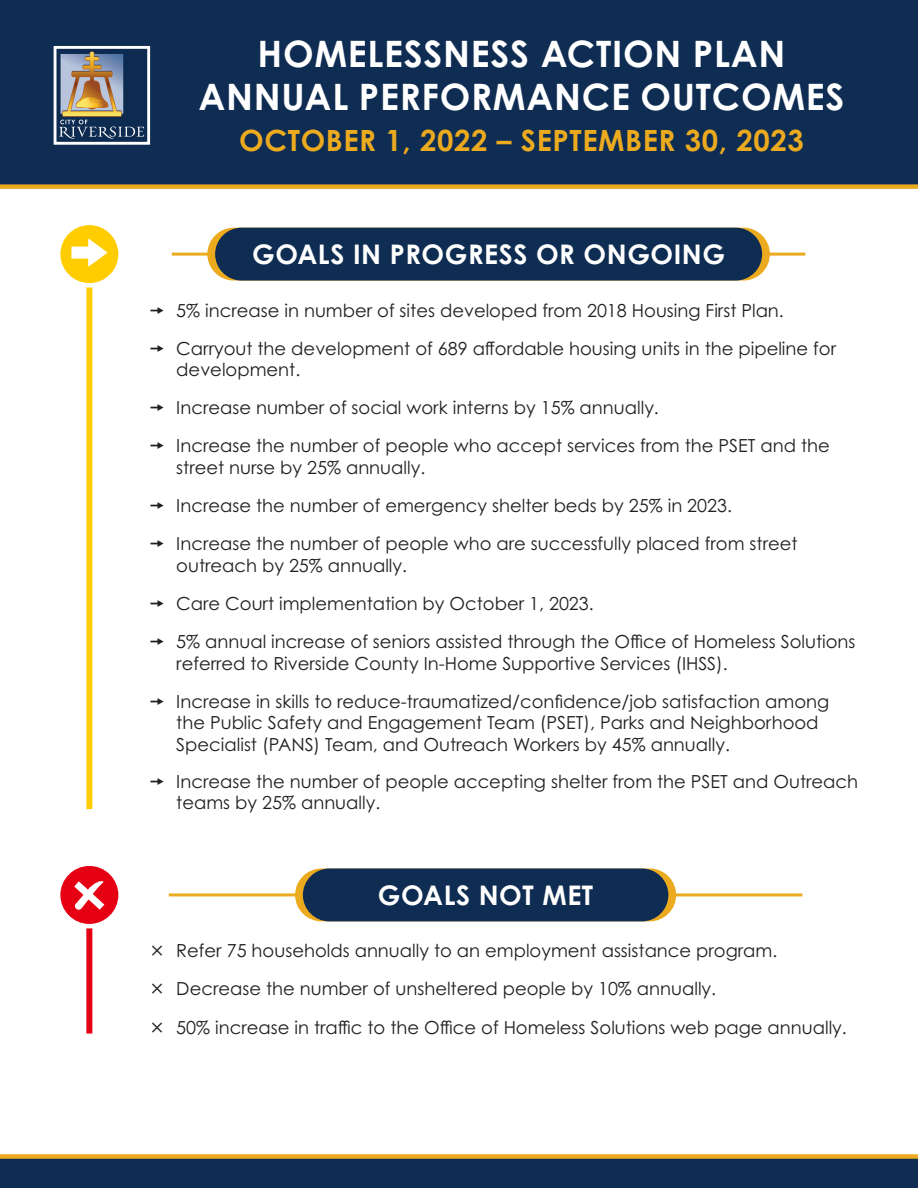
<style>
.page{position:relative;width:918px;height:1188px;background:#fff}
.page>*{position:absolute;margin:0;border:0;box-sizing:border-box;transform-origin:0 0}
.t1{font:700 36.45px/42.8px "Century Gothic Pro";letter-spacing:.02em;color:#fff;text-align:center}
.t2{font:700 29.25px "Century Gothic Pro";letter-spacing:.02em;color:#ecaa1f}
.t3{font:700 27px "Century Gothic Pro";letter-spacing:.02em;color:#fff}
.t4{font:18px/21.6px "Century Gothic Pro";color:#231f20}
</style>
<div class="page">
<div style="left:86px;top:252px;width:6px;height:557px;background:#fc0"></div>
<svg style="left:58px;top:223px;width:63px;height:62px;fill:#fc0"></svg>
<div style="left:56px;top:221px;width:67px;height:67px;border:4px solid #fff;border-radius:50%"></div>
<hr style="left:172px;top:253px;width:633px;height:3px;background:#ecaa1f">
<svg style="left:207px;top:228px;width:563px;height:53px"></svg>
<div style="left:215px;top:228px;width:547px;height:53px;background:#0f2d52;border-radius:26px"></div>
<hr style="left:169px;top:893px;width:633px;height:3px;background:#ecaa1f">
<svg style="left:295px;top:869px;width:381px;height:52px"></svg>
<div style="left:303px;top:869px;width:365px;height:52px;background:#0f2d52;border-radius:26px"></div>
<div style="left:86px;top:893px;width:6px;height:141px;background:#e50013"></div>
<svg style="left:58px;top:864px;width:63px;height:62px;background:#e82132"></svg>
<div style="left:56px;top:861px;width:67px;height:67px;border:4px solid #fff;border-radius:50%"></div>
<svg style="left:0;top:1154px;width:918px;height:34px;background:#2e3f4c"></svg>
<div style="left:0;top:0;width:918px;height:189px;background:#0f2d52"></div>
<svg style="left:52px;top:45px;width:100px;height:101px;background:#6c747e"></svg>
<svg style="left:74px;top:880px;width:30px;height:30px"></svg>
<svg style="left:71px;top:239px;width:36px;height:28px"></svg>
<p class="t1" style="left:198px;top:32px;width:648px">HOMELESSNESS ACTION PLAN<br>ANNUAL PERFORMANCE OUTCOMES</p>
<p class="t2" style="left:239px;top:122px;width:566px">OCTOBER 1, 2022 – SEPTEMBER 30, 2023</p>
<p class="t3" style="left:252px;top:237px;width:474px">GOALS IN PROGRESS OR ONGOING</p>
<p class="t4" style="left:149px;top:299px;width:636px">▼ 5% increase in number of sites developed from 2018 Housing First Plan.</p>
<p class="t4" style="left:176px;top:337px;width:661px;text-indent:-27px">▼ Carryout the development of 689 affordable housing units in the pipeline for development.</p>
<p class="t4" style="left:149px;top:397px;width:511px">▼ Increase number of social work interns by 15% annually.</p>
<p class="t4" style="left:176px;top:435px;width:655px;text-indent:-27px">▼ Increase the number of people who accept services from the PSET and the street nurse by 25% annually.</p>
<p class="t4" style="left:149px;top:495px;width:584px">▼ Increase the number of emergency shelter beds by 25% in 2023.</p>
<p class="t4" style="left:176px;top:533px;width:623px;text-indent:-27px">▼ Increase the number of people who are successfully placed from street outreach by 25% annually.</p>
<p class="t4" style="left:149px;top:592px;width:446px">▼ Care Court implementation by October 1, 2023.</p>
<p class="t4" style="left:176px;top:631px;width:681px;text-indent:-27px">▼ 5% annual increase of seniors assisted through the Office of Homeless Solutions referred to Riverside County In-Home Supportive Services (IHSS).</p>
<p class="t4" style="left:176px;top:690px;width:654px;text-indent:-27px">▼ Increase in skills to reduce-traumatized/confidence/job satisfaction among the Public Safety and Engagement Team (PSET), Parks and Neighborhood<br>Specialist (PANS) Team, and Outreach Workers by 45% annually.</p>
<p class="t4" style="left:176px;top:770px;width:683px;text-indent:-27px">▼ Increase the number of people accepting shelter from the PSET and Outreach teams by 25% annually.</p>
<p class="t3" style="left:378px;top:878px;width:217px">GOALS NOT MET</p>
<p class="t4" style="left:176px;top:940px;width:603px">Refer 75 households annually to an employment assistance program.</p>
<p class="t4" style="left:176px;top:978px;width:541px">Decrease the number of unsheltered people by 10% annually.</p>
<p class="t4" style="left:176px;top:1016px;width:672px">50% increase in traffic to the Office of Homeless Solutions web page annually.</p>
</div>
